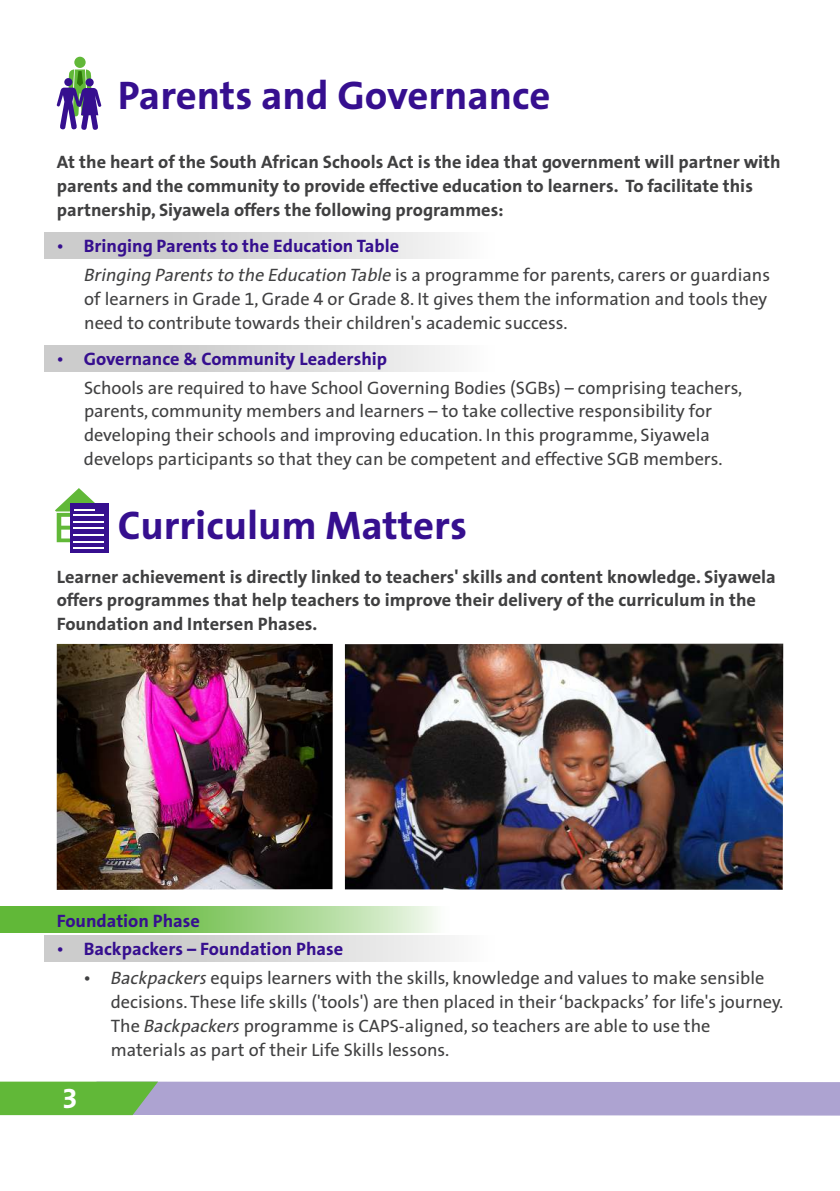
<style>
.page{position:relative;width:840px;height:1191px;background:#fff}
.page>*{position:absolute;margin:0;border:0;box-sizing:border-box;transform-origin:0 0}
.t1{font:700 40px "GM Sans";color:#360f8f}
.t2{font:700 28px "GM Sans";color:#fff}
.t3{font:18px/23.8px "GM Sans";color:#404041}
.t4{font:700 18px/23.8px "GM Sans";color:#404041}
.t5{font:700 18px "GM Sans";color:#360f8f}
.s1{font-weight:700;color:#360f8f}
.s2{font-style:italic}
</style>
<div class="page">
<svg style="left:0;top:906px;width:437px;height:26px;background:#90cd74"></svg>
<svg style="left:0;top:1081px;width:839px;height:34px;background:#a2a8b8"></svg>
<div style="left:44px;top:232px;width:466px;height:26px;background:linear-gradient(to right,#c1c1c1,#f9f9f9)"></div>
<div style="left:44px;top:345px;width:466px;height:26px;background:linear-gradient(to right,#c1c1c1,#f9f9f9)"></div>
<div style="left:44px;top:935px;width:466px;height:26px;background:linear-gradient(to right,#c1c1c1,#f9f9f9)"></div>
<svg style="left:56px;top:57px;width:45px;height:73px"></svg>
<div style="left:70px;top:503px;width:39px;height:50px;background:#360f8f"></div>
<hr style="left:74px;top:514px;width:30px;height:1px;background:#fff">
<hr style="left:74px;top:521px;width:30px;height:1px;background:#fff">
<hr style="left:74px;top:528px;width:30px;height:1px;background:#fff">
<hr style="left:74px;top:534px;width:30px;height:1px;background:#fff">
<hr style="left:74px;top:541px;width:30px;height:1px;background:#fff">
<hr style="left:74px;top:547px;width:30px;height:1px;background:#fff">
<svg style="left:55px;top:488px;width:48px;height:54px"></svg>
<img style="left:345px;top:643px;width:437px;height:246px">
<img style="left:57px;top:644px;width:275px;height:246px">
<svg style="left:58px;top:244px;width:4px;height:5px"></svg>
<svg style="left:58px;top:357px;width:4px;height:4px"></svg>
<svg style="left:58px;top:947px;width:4px;height:5px"></svg>
<h1 class="t1" style="left:118px;top:79px;width:434px">Parents and Governance</h1>
<p class="t4" style="left:57px;top:152px;width:725px">At the heart of the South African Schools Act is the idea that government will partner with parents and the community to provide effective education to learners. To facilitate this partnership, Siyawela offers the following programmes:</p>
<p class="t3" style="left:84px;top:233px;width:687px;line-height:28.8px"><span class="s1">Bringing Parents to the Education Table<br></span><span class="s2">Bringing Parents to the Education Table</span> is a programme for parents, carers or guardians</p>
<p class="t3" style="left:84px;top:288px;width:684px">of learners in Grade 1, Grade 4 or Grade 8. It gives them the information and tools they need to contribute towards their children's academic success.</p>
<p class="t5" style="left:84px;top:351px;width:305px">Governance &amp; Community Leadership</p>
<p class="t3" style="left:84px;top:377px;width:659px">Schools are required to have School Governing Bodies (SGBs) – comprising teachers, parents, community members and learners – to take collective responsibility for developing their schools and improving education. In this programme, Siyawela develops participants so that they can be competent and effective SGB members.</p>
<h1 class="t1" style="left:118px;top:510px;width:350px">Curriculum Matters</h1>
<p class="t4" style="left:57px;top:566px;width:720px">Learner achievement is directly linked to teachers' skills and content knowledge. Siyawela offers programmes that help teachers to improve their delivery of the curriculum in the<br>Foundation and Intersen Phases.</p>
<p class="t5" style="left:57px;top:913px;width:145px">Foundation Phase</p>
<p class="t5" style="left:84px;top:942px;width:261px">Backpackers – Foundation Phase</p>
<p class="t3" style="left:111px;top:968px;width:654px"><span class="s2">Backpackers</span> equips learners with the skills, knowledge and values to make sensible</p>
<p class="t3" style="left:111px;top:991px;width:673px">decisions. These life skills ('tools') are then placed in their ‘backpacks’ for life's journey.<br>The <span class="s2">Backpackers</span> programme is CAPS-aligned, so teachers are able to use the materials as part of their Life Skills lessons.</p>
<h2 class="t2" style="left:62px;top:1087px;width:17px">3</h2>
</div>
